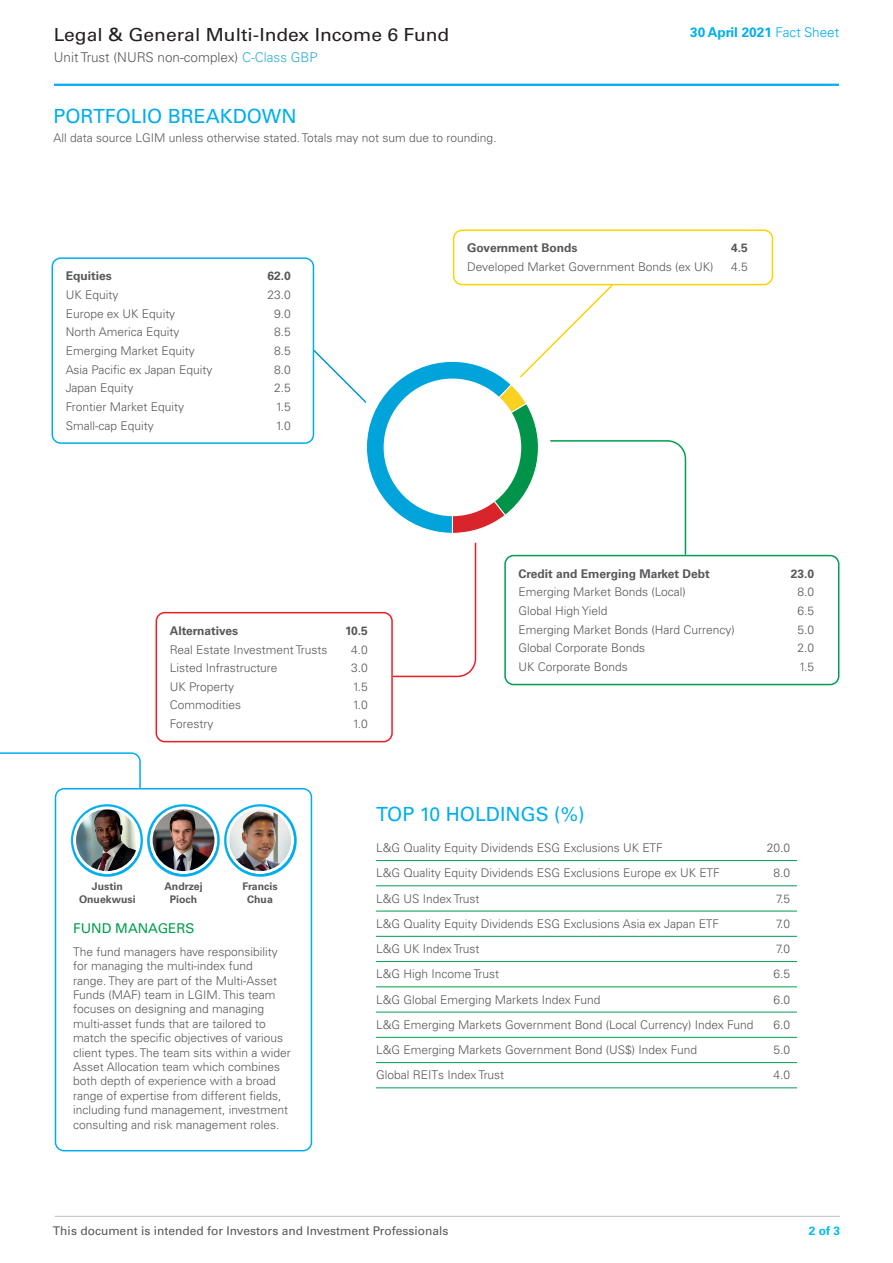
<style>
.page{position:relative;width:893px;height:1263px;background:#fff}
.page>*{position:absolute;margin:0;border:0;box-sizing:border-box;transform-origin:0 0}
.t1{font:19.5px "Univers LT Pro 55 Roman";color:#00aeef}
.t2{font:18px "Univers LT Pro 55 Roman";color:#231f20;scale:1.07 1}
.t3{font:300 13.5px "Univers LT Pro 45";color:#57585a}
.t4{font:700 13.5px "Univers LT Pro 65";color:#00aeef}
.t5{font:13.5px "Univers LT Pro 55 Roman";color:#009e4d}
.t6{font:300 12px/14.4px "Univers LT Pro 45";color:#57585a}
.t7{font:700 12px "Univers LT Pro 65";color:#57585a}
.t8{font:12px "Univers LT Pro 55 Roman";color:#57585a}
.t9{font:700 12px "Univers LT Pro 65";color:#00baf1}
.t10{font:700 10.5px/12.6px "Univers LT Pro 65";color:#57585a;text-align:center}
.s1{color:#33add6}
.s2{font-family:"Univers LT Pro 45";font-weight:300}
</style>
<div class="page">
<hr style="left:54px;top:84px;width:785px;height:2px;background:#00aeef">
<hr style="left:55px;top:1216px;width:785px;height:1px;background:#bcbdc0">
<svg style="left:0;top:752px;width:141px;height:38px"></svg>
<hr style="left:376px;top:860px;width:421px;height:1px;background:#009e4d">
<hr style="left:376px;top:885px;width:421px;height:1px;background:#009e4d">
<hr style="left:376px;top:911px;width:421px;height:1px;background:#009e4d">
<hr style="left:376px;top:936px;width:421px;height:1px;background:#009e4d">
<hr style="left:376px;top:961px;width:421px;height:1px;background:#009e4d">
<hr style="left:376px;top:986px;width:421px;height:1px;background:#009e4d">
<hr style="left:376px;top:1012px;width:421px;height:1px;background:#009e4d">
<hr style="left:376px;top:1037px;width:421px;height:1px;background:#009e4d">
<hr style="left:376px;top:1062px;width:421px;height:1px;background:#009e4d">
<hr style="left:376px;top:1087px;width:421px;height:1px;background:#009e4d">
<div style="left:55px;top:788px;width:257px;height:363px;border:2px solid #00aeef;border-radius:9px"></div>
<img style="left:154px;top:804px;width:58px;height:71px">
<img style="left:212px;top:804px;width:85px;height:71px">
<img style="left:70px;top:804px;width:84px;height:71px">
<div style="left:52px;top:257px;width:262px;height:187px;border:2px solid #00aeef;border-radius:9px"></div>
<div style="left:453px;top:229px;width:320px;height:56px;border:2px solid #fed304;border-radius:9px"></div>
<div style="left:504px;top:555px;width:335px;height:130px;border:2px solid #009e4d;border-radius:9px"></div>
<div style="left:156px;top:612px;width:237px;height:130px;border:2px solid #ee1d23;border-radius:9px"></div>
<svg style="left:314px;top:284px;width:373px;height:394px"></svg>
<div style="left:384px;top:379px;width:137px;height:137px;background:#fff;border-radius:50%"></div>
<h2 class="t2" style="left:54px;top:24px;width:371px">Legal &amp; General Multi-Index Income 6 Fund</h2>
<p class="t3" style="left:54px;top:49px;width:265px">Unit Trust (NURS non-complex) <span class="s1">C-Class GBP</span></p>
<h1 class="t1" style="left:54px;top:105px;width:244px">PORTFOLIO BREAKDOWN</h1>
<p class="t6" style="left:54px;top:130px;width:445px">All data source LGIM unless otherwise stated. Totals may not sum due to rounding.</p>
<p class="t4" style="left:690px;top:25px;width:151px">30 April 2021 <span class="s2">Fact Sheet</span></p>
<p class="t7" style="left:66px;top:269px;width:48px">Equities</p>
<p class="t7" style="left:267px;top:269px;width:25px">62.0</p>
<p class="t6" style="left:66px;top:288px;width:54px">UK Equity</p>
<p class="t6" style="left:267px;top:288px;width:25px">23.0</p>
<p class="t6" style="left:66px;top:306px;width:111px">Europe ex UK Equity</p>
<p class="t6" style="left:274px;top:306px;width:18px">9.0</p>
<p class="t6" style="left:66px;top:325px;width:115px">North America Equity</p>
<p class="t6" style="left:274px;top:325px;width:18px">8.5</p>
<p class="t6" style="left:66px;top:343px;width:131px">Emerging Market Equity</p>
<p class="t6" style="left:274px;top:343px;width:18px">8.5</p>
<p class="t6" style="left:66px;top:362px;width:148px">Asia Pacific ex Japan Equity</p>
<p class="t6" style="left:274px;top:362px;width:18px">8.0</p>
<p class="t6" style="left:66px;top:381px;width:69px">Japan Equity</p>
<p class="t6" style="left:274px;top:381px;width:18px">2.5</p>
<p class="t6" style="left:66px;top:399px;width:120px">Frontier Market Equity</p>
<p class="t6" style="left:276px;top:399px;width:16px">1.5</p>
<p class="t6" style="left:66px;top:418px;width:90px">Small-cap Equity</p>
<p class="t6" style="left:276px;top:418px;width:16px">1.0</p>
<p class="t7" style="left:467px;top:241px;width:112px">Government Bonds</p>
<p class="t7" style="left:731px;top:241px;width:18px">4.5</p>
<p class="t6" style="left:467px;top:260px;width:248px">Developed Market Government Bonds (ex UK)</p>
<p class="t6" style="left:731px;top:260px;width:18px">4.5</p>
<p class="t7" style="left:170px;top:623px;width:70px">Alternatives</p>
<p class="t7" style="left:345px;top:623px;width:24px">10.5</p>
<p class="t6" style="left:170px;top:642px;width:159px">Real Estate Investment Trusts</p>
<p class="t6" style="left:351px;top:642px;width:18px">4.0</p>
<p class="t6" style="left:170px;top:661px;width:109px">Listed Infrastructure</p>
<p class="t6" style="left:351px;top:661px;width:18px">3.0</p>
<p class="t6" style="left:170px;top:679px;width:66px">UK Property</p>
<p class="t6" style="left:353px;top:679px;width:16px">1.5</p>
<p class="t6" style="left:170px;top:698px;width:73px">Commodities</p>
<p class="t6" style="left:353px;top:698px;width:16px">1.0</p>
<p class="t6" style="left:170px;top:717px;width:45px">Forestry</p>
<p class="t6" style="left:353px;top:717px;width:16px">1.0</p>
<p class="t7" style="left:519px;top:566px;width:193px">Credit and Emerging Market Debt</p>
<p class="t7" style="left:791px;top:566px;width:25px">23.0</p>
<p class="t6" style="left:519px;top:585px;width:169px">Emerging Market Bonds (Local)</p>
<p class="t6" style="left:797px;top:585px;width:18px">8.0</p>
<p class="t6" style="left:519px;top:604px;width:90px">Global High Yield</p>
<p class="t6" style="left:797px;top:604px;width:18px">6.5</p>
<p class="t6" style="left:519px;top:622px;width:218px">Emerging Market Bonds (Hard Currency)</p>
<p class="t6" style="left:797px;top:622px;width:18px">5.0</p>
<p class="t6" style="left:519px;top:641px;width:128px">Global Corporate Bonds</p>
<p class="t6" style="left:797px;top:641px;width:18px">2.0</p>
<p class="t6" style="left:519px;top:659px;width:111px">UK Corporate Bonds</p>
<p class="t6" style="left:799px;top:659px;width:16px">1.5</p>
<p class="t10" style="left:79px;top:880px;width:58px">Justin<br>Onuekwusi</p>
<p class="t10" style="left:164px;top:880px;width:40px">Andrzej<br>Pioch</p>
<p class="t10" style="left:242px;top:880px;width:37px">Francis<br>Chua</p>
<p class="t5" style="left:73px;top:920px;width:123px">FUND MANAGERS</p>
<p class="t6" style="left:73px;top:944px;width:219px">The fund managers have responsibility for managing the multi-index fund<br>range. They are part of the Multi-Asset Funds (MAF) team in LGIM. This team focuses on designing and managing multi-asset funds that are tailored to match the specific objectives of various client types. The team sits within a wider Asset Allocation team which combines both depth of experience with a broad range of expertise from different fields, including fund management, investment consulting and risk management roles.</p>
<h1 class="t1" style="left:376px;top:802px;width:210px">TOP 10 HOLDINGS (%)</h1>
<p class="t6" style="left:376px;top:841px;width:288px">L&amp;G Quality Equity Dividends ESG Exclusions UK ETF</p>
<p class="t6" style="left:767px;top:841px;width:25px">20.0</p>
<p class="t6" style="left:376px;top:866px;width:345px">L&amp;G Quality Equity Dividends ESG Exclusions Europe ex UK ETF</p>
<p class="t6" style="left:773px;top:866px;width:18px">8.0</p>
<p class="t6" style="left:376px;top:891px;width:105px">L&amp;G US Index Trust</p>
<p class="t6" style="left:776px;top:891px;width:16px">7.5</p>
<p class="t6" style="left:376px;top:916px;width:345px">L&amp;G Quality Equity Dividends ESG Exclusions Asia ex Japan ETF</p>
<p class="t6" style="left:776px;top:916px;width:16px">7.0</p>
<p class="t6" style="left:376px;top:942px;width:105px">L&amp;G UK Index Trust</p>
<p class="t6" style="left:776px;top:942px;width:16px">7.0</p>
<p class="t6" style="left:376px;top:967px;width:125px">L&amp;G High Income Trust</p>
<p class="t6" style="left:773px;top:967px;width:18px">6.5</p>
<p class="t6" style="left:376px;top:992px;width:226px">L&amp;G Global Emerging Markets Index Fund</p>
<p class="t6" style="left:773px;top:992px;width:18px">6.0</p>
<p class="t6" style="left:376px;top:1017px;width:379px">L&amp;G Emerging Markets Government Bond (Local Currency) Index Fund</p>
<p class="t6" style="left:773px;top:1017px;width:18px">6.0</p>
<p class="t6" style="left:376px;top:1043px;width:322px">L&amp;G Emerging Markets Government Bond (US$) Index Fund</p>
<p class="t6" style="left:773px;top:1043px;width:18px">5.0</p>
<p class="t6" style="left:376px;top:1068px;width:130px">Global REITs Index Trust</p>
<p class="t6" style="left:773px;top:1068px;width:18px">4.0</p>
<p class="t8" style="left:53px;top:1224px;width:397px">This document is intended for Investors and Investment Professionals</p>
<p class="t9" style="left:809px;top:1223px;width:33px">2 of 3</p>
</div>
